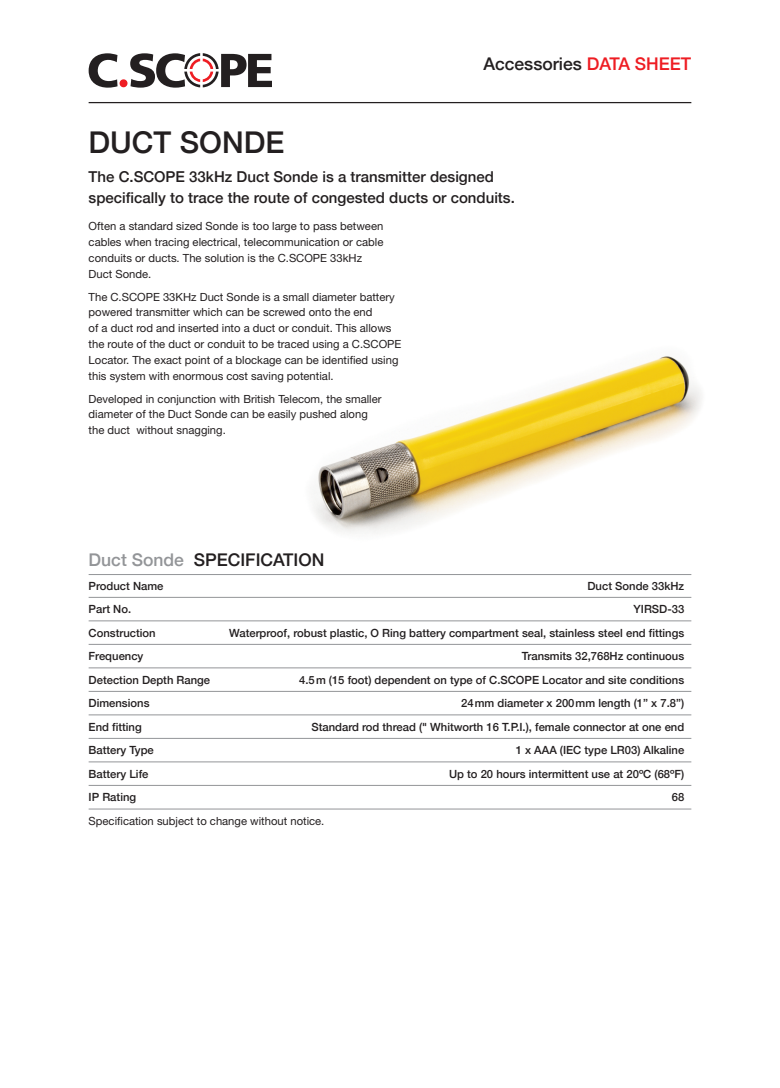
<style>
.page{position:relative;width:780px;height:1088px;background:#fff}
.page>*{position:absolute;margin:0;border:0;box-sizing:border-box;transform-origin:0 0}
.t1{font:500 30px "Helvetica Neue";color:#231f20}
.t2{font:500 17.5px "Helvetica Neue";color:#231f20}
.t3{font:500 15px/21.5px "Helvetica Neue";color:#231f20}
.t4{font:11.25px/15.8px "Helvetica Neue";color:#231f20}
.t5{font:500 11.25px "Helvetica Neue";color:#231f20}
.s1{color:#ee1d23}
.s2{color:#939598}
</style>
<div class="page">
<img style="left:314px;top:356px;width:388px;height:178px">
<svg style="left:89px;top:53px;width:28px;height:35px"></svg>
<svg style="left:130px;top:53px;width:142px;height:35px"></svg>
<div style="left:119px;top:79px;width:8px;height:8px;background:#ee1d23;border-radius:50%"></div>
<hr style="left:89px;top:102px;width:602px;height:1px;background:#231f20">
<hr style="left:89px;top:574px;width:602px;height:1px;background:#939598">
<hr style="left:89px;top:597px;width:602px;height:1px;background:#939598">
<hr style="left:89px;top:620px;width:602px;height:1px;background:#939598">
<hr style="left:89px;top:644px;width:602px;height:1px;background:#939598">
<hr style="left:89px;top:667px;width:602px;height:1px;background:#939598">
<hr style="left:89px;top:691px;width:602px;height:1px;background:#939598">
<hr style="left:89px;top:714px;width:602px;height:1px;background:#939598">
<hr style="left:89px;top:738px;width:602px;height:1px;background:#939598">
<hr style="left:89px;top:761px;width:602px;height:1px;background:#939598">
<hr style="left:89px;top:785px;width:602px;height:1px;background:#939598">
<hr style="left:89px;top:808px;width:602px;height:1px;background:#939598">
<h2 class="t2" style="left:483px;top:53px;width:209px">Accessories <span class="s1">DATA SHEET</span></h2>
<h1 class="t1" style="left:89px;top:124px;width:197px">DUCT SONDE</h1>
<h3 class="t3" style="left:89px;top:165px;width:428px">The C.SCOPE 33kHz Duct Sonde is a transmitter designed specifically to trace the route of congested ducts or conduits.</h3>
<p class="t4" style="left:89px;top:218px;width:296px">Often a standard sized Sonde is too large to pass between cables when tracing electrical, telecommunication or cable conduits or ducts. The solution is the C.SCOPE 33kHz Duct Sonde.</p>
<p class="t4" style="left:89px;top:289px;width:314px">The C.SCOPE 33KHz Duct Sonde is a small diameter battery powered transmitter which can be screwed onto the end<br>of a duct rod and inserted into a duct or conduit. This allows the route of the duct or conduit to be traced using a C.SCOPE Locator. The exact point of a blockage can be identified using this system with enormous cost saving potential.</p>
<p class="t4" style="left:89px;top:390px;width:294px">Developed in conjunction with British Telecom, the smaller diameter of the Duct Sonde can be easily pushed along the duct without snagging.</p>
<h2 class="t2" style="left:89px;top:549px;width:237px"><span class="s2">Duct Sonde</span> SPECIFICATION</h2>
<p class="t5" style="left:89px;top:579px;width:76px">Product Name</p>
<p class="t5" style="left:587px;top:579px;width:98px">Duct Sonde 33kHz</p>
<p class="t5" style="left:89px;top:602px;width:44px">Part No.</p>
<p class="t5" style="left:633px;top:602px;width:52px">YIRSD-33</p>
<p class="t5" style="left:89px;top:626px;width:69px">Construction</p>
<p class="t5" style="left:229px;top:626px;width:456px">Waterproof, robust plastic, O Ring battery compartment seal, stainless steel end fittings</p>
<p class="t5" style="left:89px;top:649px;width:56px">Frequency</p>
<p class="t5" style="left:521px;top:649px;width:164px">Transmits 32,768Hz continuous</p>
<p class="t5" style="left:89px;top:673px;width:123px">Detection Depth Range</p>
<p class="t5" style="left:299px;top:673px;width:386px">4.5m (15 foot) dependent on type of C.SCOPE Locator and site conditions</p>
<p class="t5" style="left:89px;top:696px;width:62px">Dimensions</p>
<p class="t5" style="left:461px;top:696px;width:224px">24mm diameter x 200mm length (1” x 7.8”)</p>
<p class="t5" style="left:89px;top:720px;width:55px">End fitting</p>
<p class="t5" style="left:311px;top:720px;width:374px">Standard rod thread (" Whitworth 16 T.P.I.), female connector at one end</p>
<p class="t5" style="left:89px;top:743px;width:67px">Battery Type</p>
<p class="t5" style="left:515px;top:743px;width:170px">1 x AAA (IEC type LR03) Alkaline</p>
<p class="t5" style="left:89px;top:767px;width:61px">Battery Life</p>
<p class="t5" style="left:449px;top:767px;width:237px">Up to 20 hours intermittent use at 20ºC (68ºF)</p>
<p class="t5" style="left:89px;top:790px;width:49px">IP Rating</p>
<p class="t5" style="left:671px;top:790px;width:14px">68</p>
<p class="t4" style="left:89px;top:813px;width:237px">Specification subject to change without notice.</p>
</div>
